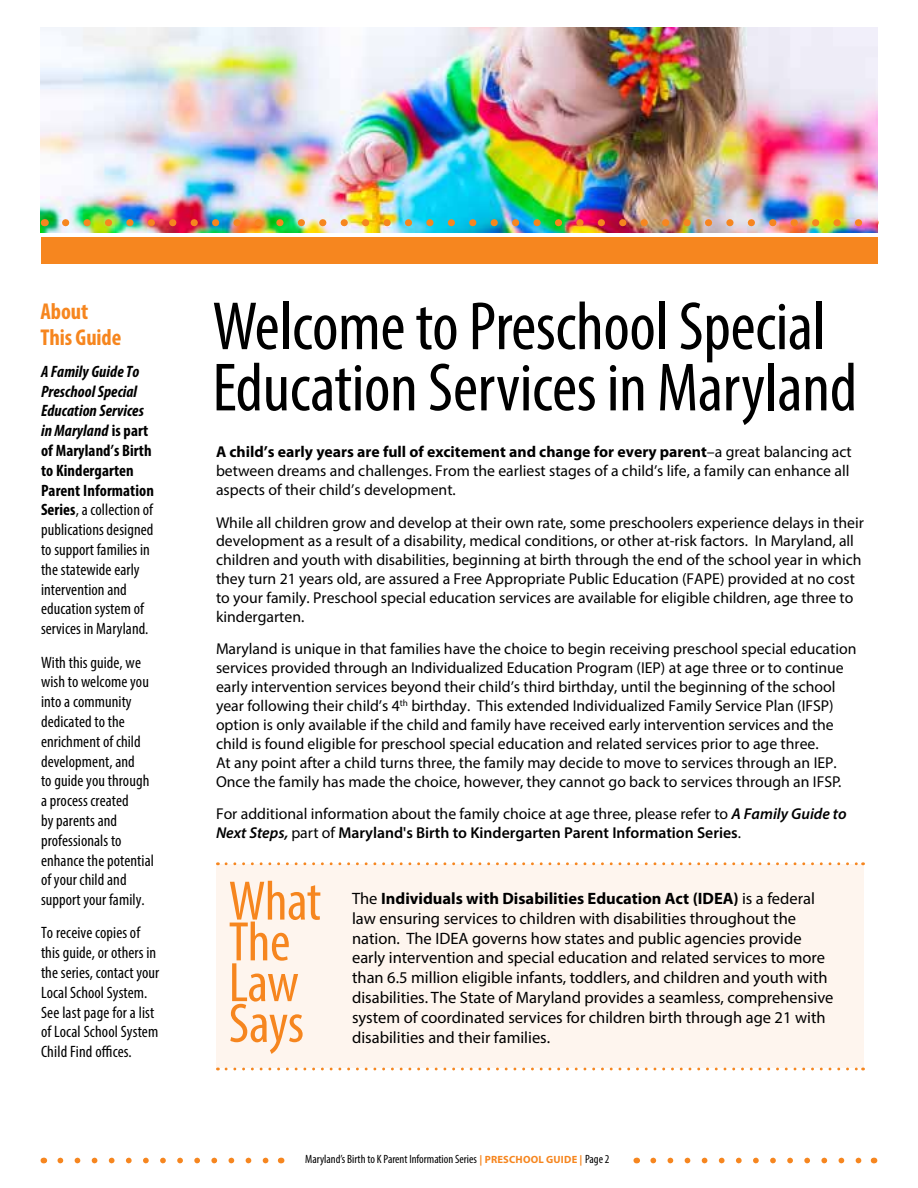
<style>
.page{position:relative;width:918px;height:1188px;background:#fff}
.page>*{position:absolute;margin:0;border:0;box-sizing:border-box;transform-origin:0 0}
.t1{font:condensed 68.85px/61.2px "Myriad Pro";letter-spacing:-.005em;color:#000}
.t2{font:condensed 56.1px "Myriad Pro";letter-spacing:-.01em;color:#f6861f}
.t3{font:700 condensed 22.95px/25.5px "Myriad Pro";letter-spacing:-.005em;color:#f6861f}
.t4{font:condensed 16.5px/19.8px "Myriad Pro";letter-spacing:.005em;color:#000}
.t5{font:16.5px/19.8px "Myriad Pro";color:#000}
.t6{font:700 16.5px "Myriad Pro";color:#000}
.t7{font:15.75px/18.9px "Myriad Pro";color:#000}
.t8{font:condensed 12px "Myriad Pro";color:#000}
.s1{font-weight:700;font-style:italic}
.s2{font-weight:700}
.s3{font-weight:600;font-style:italic}
.s4{font-weight:600}
.s5{font-weight:400}
.s6{font-weight:700;font-stretch:normal;font-size:10.5px;color:#f6861f}
</style>
<div class="page">
<svg style="left:60px;top:1158px;width:209px;height:5px"></svg>
<svg style="left:653px;top:1158px;width:209px;height:5px"></svg>
<div style="left:216px;top:864px;width:648px;height:204px;background:#fef5ee"></div>
<svg style="left:226px;top:1068px;width:638px;height:2px"></svg>
<div style="left:41px;top:237px;width:837px;height:27px;background:#f6861f"></div>
<svg style="left:226px;top:862px;width:638px;height:3px"></svg>
<img style="left:41px;top:27px;width:837px;height:205px">
<img style="left:66px;top:219px;width:798px;height:7px">
<h3 class="t3" style="left:40px;top:298px;width:82px">About<br>This Guide</h3>
<p class="t4" style="left:41px;top:361px;width:114px"><span class="s1">A Family Guide To<br>Preschool Special<br>Education Services in Maryland</span> <span class="s2">is part of Maryland’s Birth to Kindergarten<br>Parent Information<br>Series</span>, a collection of publications designed to support families in the statewide early intervention and education system of services in Maryland.</p>
<p class="t4" style="left:41px;top:652px;width:114px">With this guide, we wish to welcome you into a community dedicated to the enrichment of child development, and<br>to guide you through a process created<br>by parents and professionals to enhance the potential of your child and support your family.</p>
<p class="t4" style="left:41px;top:923px;width:120px">To receive copies of this guide, or others in the series, contact your<br>Local School System.<br>See last page for a list of Local School System<br>Child Find ofces.</p>
<h1 class="t1" style="left:212px;top:295px;width:646px">Welcome to Preschool Special<br>Education Services in Maryland</h1>
<p class="t7" style="left:216px;top:442px;width:637px"><span class="s2">A child’s early years are full of excitement and change for every parent</span>–a great balancing act between dreams and challenges. From the earliest stages of a child’s life, a family can enhance all aspects of their child’s development.</p>
<p class="t7" style="left:216px;top:513px;width:649px">While all children grow and develop at their own rate, some preschoolers experience delays in their development as a result of a disability, medical conditions, or other at-risk factors. In Maryland, all children and youth with disabilities, beginning at birth through the end of the school year in which they turn 21 years old, are assured a Free Appropriate Public Education (FAPE) provided at no cost to your family. Preschool special education services are available for eligible children, age three to kindergarten.</p>
<p class="t7" style="left:216px;top:639px;width:642px">Maryland is unique in that families have the choice to begin receiving preschool special education services provided through an Individualized Education Program (IEP) at age three or to continue early intervention services beyond their child’s third birthday, until the beginning of the school year following their child’s 4<sup>th</sup> birthday. This extended Individualized Family Service Plan (IFSP) option is only available if the child and family have received early intervention services and the child is found eligible for preschool special education and related services prior to age three.<br>At any point after a child turns three, the family may decide to move to services through an IEP.<br>Once the family has made the choice, however, they cannot go back to services through an IFSP.</p>
<p class="t7" style="left:216px;top:804px;width:632px">For additional information about the family choice at age three, please refer to <span class="s3">A Family Guide to<br>Next Steps,</span> part of <span class="s4">Maryland's Birth to Kindergarten Parent Information Series</span>.</p>
<p class="t2" style="left:229px;top:867px;width:94px">What</p>
<h4 class="t6" style="left:352px;top:888px;width:464px"><span class="s5">The</span> Individuals with Disabilities Education Act (IDEA) <span class="s5">is a federal</span></h4>
<p class="t5" style="left:352px;top:908px;width:451px">law ensuring services to children with disabilities throughout the nation. The IDEA governs how states and public agencies provide</p>
<p class="t2" style="left:229px;top:908px;width:63px">The</p>
<p class="t5" style="left:352px;top:948px;width:477px">early intervention and special education and related services to more than 6.5 million eligible infants, toddlers, and children and youth with</p>
<p class="t2" style="left:229px;top:949px;width:72px">Law</p>
<p class="t5" style="left:352px;top:987px;width:483px">disabilities. The State of Maryland provides a seamless, comprehensive system of coordinated services for children birth through age 21 with</p>
<h1 class="t2" style="left:229px;top:989px;width:77px">Says</h1>
<p class="t5" style="left:352px;top:1027px;width:200px">disabilities and their families.</p>
<p class="t8" style="left:305px;top:1152px;width:306px">Maryland’s Birth to K Parent Information Series <span class="s6">| PRESCHOOL GUIDE |</span> Page 2</p>
</div>
